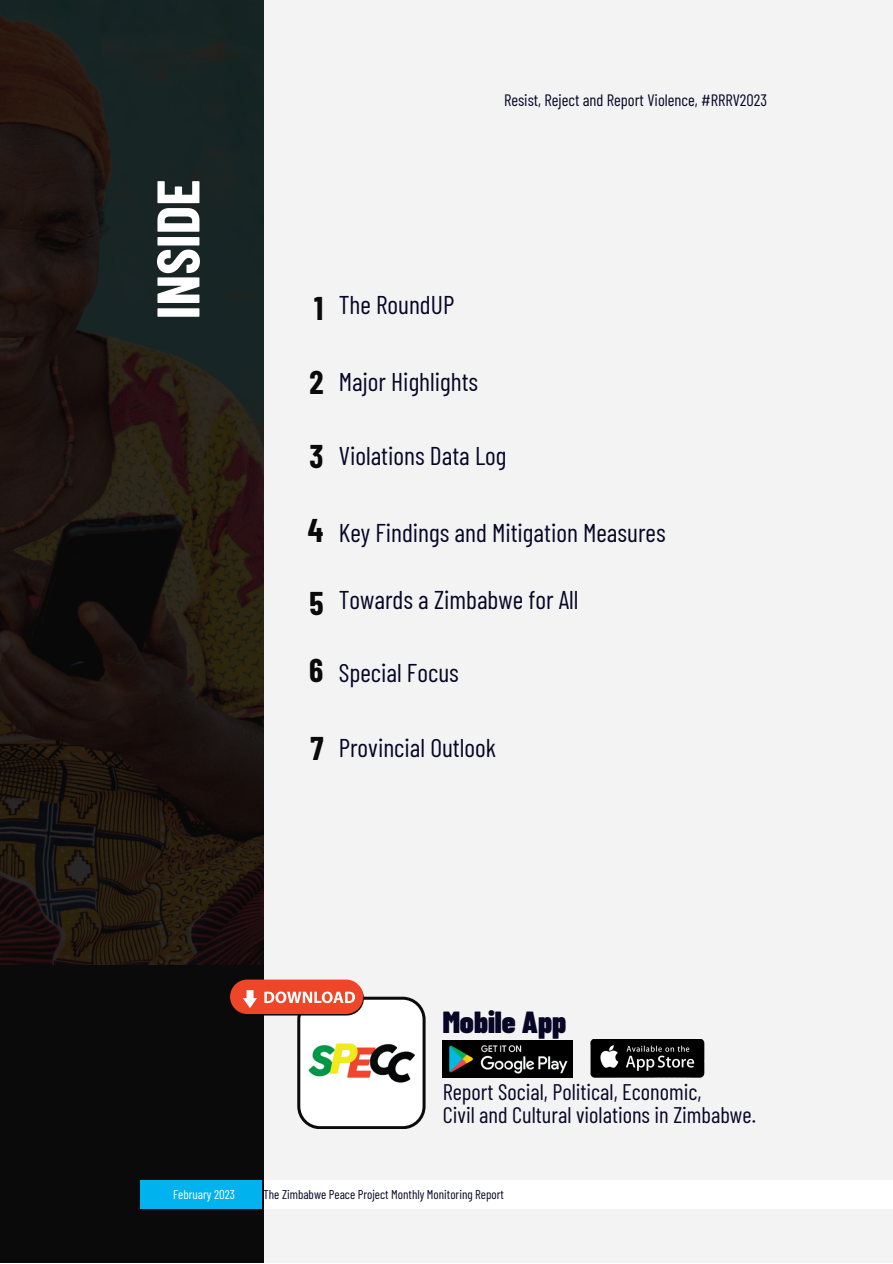
<style>
.page{position:relative;width:893px;height:1264px;background:#fff}
.page>*{position:absolute;margin:0;border:0;box-sizing:border-box;transform-origin:0 0}
.t1{font:700 60px "Barlow Condensed";color:#fff}
.t2{font:700 32.1px/66.8px "Barlow Condensed";color:#0a0a0a}
.t3{font:900 30.45px "Barlow Condensed";color:#070626}
.t4{font:25.65px "Barlow Condensed";color:#070626}
.t5{font:22.5px/23.4px "Barlow Condensed";color:#070626}
.t6{font:16.5px "Barlow Condensed";color:#070626}
.t7{font:12.75px "Barlow Condensed";color:#070626}
.t8{font:12.75px "Barlow Condensed";color:#fff}
</style>
<div class="page">
<div style="left:0;top:0;width:892px;height:1262px;background:#f3f3f3"></div>
<div style="left:257px;top:1180px;width:635px;height:28px;background:#fff"></div>
<img style="left:442px;top:1040px;width:130px;height:37px">
<img style="left:590px;top:1039px;width:115px;height:38px">
<div style="left:0;top:0;width:263px;height:1262px;background:#0a0a0a"></div>
<div style="left:230px;top:979px;width:133px;height:35px;background:#ef4529;border-radius:17px"></div>
<svg style="left:264px;top:991px;width:161px;height:138px"></svg>
<svg style="left:243px;top:990px;width:14px;height:18px"></svg>
<div style="left:140px;top:1180px;width:122px;height:28px;background:#00b3ee"></div>
<img style="left:0;top:0;width:263px;height:964px">
<h1 class="t1" style="left:139px;top:319px;width:141px;rotate:-90deg">INSIDE</h1>
<p class="t6" style="left:504px;top:89px;width:264px">Resist, Reject and Report Violence, #RRRV2023</p>
<p class="t2" style="left:314px;top:274px;width:11px">1</p>
<p class="t4" style="left:339px;top:288px;width:117px">The RoundUP</p>
<p class="t2" style="left:309px;top:348px;width:16px">2</p>
<p class="t4" style="left:339px;top:365px;width:141px">Major Highlights</p>
<p class="t2" style="left:309px;top:421px;width:16px">3</p>
<p class="t4" style="left:339px;top:439px;width:169px">Violations Data Log</p>
<p class="t2" style="left:308px;top:495px;width:17px">4</p>
<p class="t4" style="left:339px;top:516px;width:328px">Key Findings and Mitigation Measures</p>
<p class="t2" style="left:309px;top:569px;width:16px">5<br>6</p>
<p class="t4" style="left:339px;top:583px;width:241px">Towards a Zimbabwe for All</p>
<p class="t4" style="left:339px;top:656px;width:122px">Special Focus</p>
<p class="t2" style="left:310px;top:713px;width:15px">7</p>
<p class="t4" style="left:339px;top:731px;width:159px">Provincial Outlook</p>
<p class="t3" style="left:442px;top:1002px;width:125px">Mobile App</p>
<p class="t5" style="left:442px;top:1079px;width:315px">Report Social, Political, Economic,<br>Civil and Cultural violations in Zimbabwe.</p>
<p class="t8" style="left:173px;top:1185px;width:63px">February 2023</p>
<p class="t7" style="left:263px;top:1186px;width:242px">The Zimbabwe Peace Project Monthly Monitoring Report</p>
</div>
